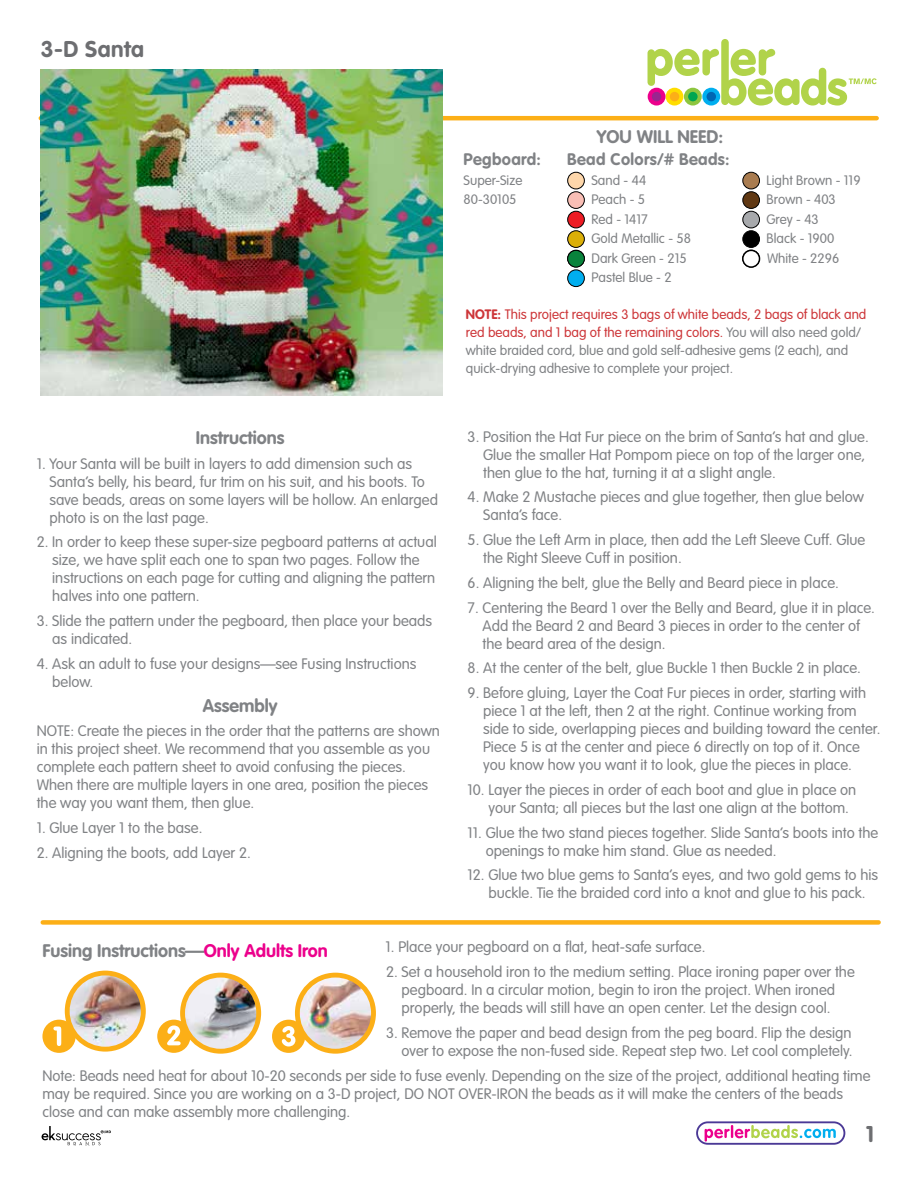
<style>
.page{position:relative;width:918px;height:1188px;background:#fff}
.page>*{position:absolute;margin:0;border:0;box-sizing:border-box;transform-origin:0 0}
.t1{font:700 22.5px "VAG Rounded";letter-spacing:.02em;color:#6d6e71}
.t2{font:700 18px "VAG Rounded";color:#808285}
.t3{font:700 16.5px "VAG Rounded";letter-spacing:.02em;color:#808285}
.t4{font:300 15px/18px "VAG Rounded";color:#808285}
.t5{font:300 13.5px/19.5px "VAG Rounded";color:#808285}
.s1{font-weight:700;color:#cd3639}
.s2{color:#cd3639}
.s3{color:#ec008c}
</style>
<div class="page">
<svg style="left:648px;top:39px;width:229px;height:67px"></svg>
<hr style="left:41px;top:116px;width:836px;height:4px;background:#fcaf17">
<svg style="left:42px;top:1126px;width:69px;height:19px"></svg>
<div style="left:696px;top:1121px;width:149px;height:24px;border:2px solid #4b3996;border-radius:11px"></div>
<svg style="left:705px;top:1125px;width:131px;height:17px"></svg>
<img style="left:40px;top:69px;width:402px;height:327px">
<div style="left:568px;top:172px;width:16px;height:17px;background:#fed7ab;border-radius:50%"></div>
<div style="left:567px;top:172px;width:18px;height:17px;border:1px solid #000;border-radius:50%"></div>
<div style="left:743px;top:172px;width:17px;height:17px;background:#a97c50;border-radius:50%"></div>
<div style="left:742px;top:172px;width:18px;height:17px;border:1px solid #000;border-radius:50%"></div>
<div style="left:568px;top:192px;width:16px;height:16px;background:#f9beb5;border-radius:50%"></div>
<div style="left:567px;top:191px;width:18px;height:18px;border:1px solid #000;border-radius:50%"></div>
<div style="left:743px;top:192px;width:17px;height:16px;background:#603813;border-radius:50%"></div>
<div style="left:742px;top:191px;width:18px;height:18px;border:1px solid #000;border-radius:50%"></div>
<div style="left:568px;top:211px;width:16px;height:17px;background:#ed1c24;border-radius:50%"></div>
<div style="left:567px;top:211px;width:18px;height:17px;border:1px solid #000;border-radius:50%"></div>
<div style="left:743px;top:211px;width:17px;height:17px;background:#a7a9ac;border-radius:50%"></div>
<div style="left:742px;top:211px;width:18px;height:17px;border:1px solid #000;border-radius:50%"></div>
<div style="left:568px;top:231px;width:16px;height:16px;background:#dbaf08;border-radius:50%"></div>
<div style="left:567px;top:230px;width:18px;height:18px;border:1px solid #000;border-radius:50%"></div>
<div style="left:743px;top:231px;width:17px;height:16px;background:#000;border-radius:50%"></div>
<div style="left:742px;top:230px;width:18px;height:18px;border:1px solid #000;border-radius:50%"></div>
<div style="left:568px;top:250px;width:16px;height:17px;background:#09833c;border-radius:50%"></div>
<div style="left:567px;top:250px;width:18px;height:17px;border:1px solid #000;border-radius:50%"></div>
<div style="left:568px;top:270px;width:16px;height:17px;background:#00aeef;border-radius:50%"></div>
<div style="left:567px;top:270px;width:18px;height:17px;border:1px solid #000;border-radius:50%"></div>
<div style="left:742px;top:250px;width:18px;height:18px;border:2px solid #000;border-radius:50%"></div>
<div style="left:43px;top:920px;width:836px;height:5px;background:#fcaf17"></div>
<div style="left:157px;top:1020px;width:33px;height:33px;background:#fcaf17;border-radius:50%"></div>
<svg style="left:167px;top:1026px;width:14px;height:19px"></svg>
<div style="left:272px;top:1020px;width:33px;height:33px;background:#fcaf17;border-radius:50%"></div>
<svg style="left:282px;top:1026px;width:13px;height:20px"></svg>
<div style="left:42px;top:1020px;width:34px;height:33px;background:#fcaf17;border-radius:50%"></div>
<svg style="left:53px;top:1027px;width:8px;height:19px"></svg>
<div style="left:65px;top:971px;width:81px;height:81px;background:#fcaf17;border-radius:50%"></div>
<img style="left:70px;top:975px;width:71px;height:72px;border-radius:36px">
<svg style="left:180px;top:973px;width:81px;height:81px"></svg>
<img style="left:185px;top:978px;width:71px;height:71px;border-radius:36px">
<svg style="left:295px;top:973px;width:81px;height:81px"></svg>
<img style="left:300px;top:978px;width:71px;height:71px;border-radius:36px">
<h1 class="t1" style="left:41px;top:35px;width:105px">3-D Santa</h1>
<p class="t2" style="left:196px;top:427px;width:90px">Instructions</p>
<p class="t4" style="left:50px;top:454px;width:390px;text-indent:-13px">1. Your Santa will be built in layers to add dimension such as Santa’s belly, his beard, fur trim on his suit, and his boots. To save beads, areas on some layers will be hollow. An enlarged photo is on the last page.</p>
<p class="t4" style="left:52px;top:533px;width:386px;text-indent:-16px">2. In order to keep these super-size pegboard patterns at actual size, we have split each one to span two pages. Follow the instructions on each page for cutting and aligning the pattern halves into one pattern.</p>
<p class="t4" style="left:52px;top:612px;width:381px;text-indent:-16px">3. Slide the pattern under the pegboard, then place your beads as indicated.</p>
<p class="t4" style="left:52px;top:655px;width:366px;text-indent:-16px">4. Ask an adult to fuse your designs—see Fusing Instructions below.</p>
<p class="t2" style="left:203px;top:695px;width:76px">Assembly</p>
<p class="t4" style="left:37px;top:722px;width:405px">NOTE: Create the pieces in the order that the patterns are shown in this project sheet. We recommend that you assemble as you complete each pattern sheet to avoid confusing the pieces.<br>When there are multiple layers in one area, position the pieces the way you want them, then glue.</p>
<p class="t4" style="left:37px;top:819px;width:167px">1. Glue Layer 1 to the base.</p>
<p class="t4" style="left:37px;top:844px;width:216px">2. Aligning the boots, add Layer 2.</p>
<p class="t2" style="left:597px;top:127px;width:128px">YOU WILL NEED:</p>
<p class="t3" style="left:464px;top:150px;width:79px">Pegboard:</p>
<p class="t5" style="left:464px;top:170px;width:60px">Super-Size<br>80-30105</p>
<p class="t3" style="left:567px;top:150px;width:164px">Bead Colors/# Beads:</p>
<p class="t5" style="left:592px;top:170px;width:101px">Sand - 44<br>Peach - 5<br>Red - 1417<br>Gold Metallic - 58<br>Dark Green - 215<br>Pastel Blue - 2</p>
<p class="t5" style="left:767px;top:170px;width:95px">Light Brown - 119<br>Brown - 403<br>Grey - 43<br>Black - 1900<br>White - 2296</p>
<p class="t5" style="left:466px;top:306px;width:402px;line-height:18px"><span class="s1">NOTE:</span> <span class="s2">This project requires 3 bags of white beads, 2 bags of black and red beads, and 1 bag of the remaining colors.</span> You will also need gold/ white braided cord, blue and gold self-adhesive gems (2 each), and quick-drying adhesive to complete your project.</p>
<p class="t4" style="left:483px;top:427px;width:387px;text-indent:-16px">3. Position the Hat Fur piece on the brim of Santa’s hat and glue.<br>Glue the smaller Hat Pompom piece on top of the larger one, then glue to the hat, turning it at a slight angle.</p>
<p class="t4" style="left:483px;top:488px;width:382px;text-indent:-16px">4. Make 2 Mustache pieces and glue together, then glue below<br>Santa’s face.</p>
<p class="t4" style="left:483px;top:531px;width:384px;text-indent:-16px">5. Glue the Left Arm in place, then add the Left Sleeve Cuff. Glue the Right Sleeve Cuff in position.</p>
<p class="t4" style="left:468px;top:574px;width:373px">6. Aligning the belt, glue the Belly and Beard piece in place.</p>
<p class="t4" style="left:483px;top:598px;width:394px;text-indent:-15px">7. Centering the Beard 1 over the Belly and Beard, glue it in place.<br>Add the Beard 2 and Beard 3 pieces in order to the center of the beard area of the design.</p>
<p class="t4" style="left:468px;top:659px;width:395px">8. At the center of the belt, glue Buckle 1 then Buckle 2 in place.</p>
<p class="t4" style="left:483px;top:684px;width:399px;text-indent:-16px">9. Before gluing, Layer the Coat Fur pieces in order, starting with piece 1 at the left, then 2 at the right. Continue working from side to side, overlapping pieces and building toward the center.<br>Piece 5 is at the center and piece 6 directly on top of it. Once you know how you want it to look, glue the pieces in place.</p>
<p class="t4" style="left:488px;top:781px;width:369px;text-indent:-21px">10. Layer the pieces in order of each boot and glue in place on your Santa; all pieces but the last one align at the bottom.</p>
<p class="t4" style="left:486px;top:823px;width:394px;text-indent:-18px">11. Glue the two stand pieces together. Slide Santa’s boots into the openings to make him stand. Glue as needed.</p>
<p class="t4" style="left:468px;top:866px;width:412px;text-align:center">12. Glue two blue gems to Santa’s eyes, and two gold gems to his buckle. Tie the braided cord into a knot and glue to his pack.</p>
<p class="t4" style="left:386px;top:938px;width:321px">1. Place your pegboard on a flat, heat-safe surface.</p>
<p class="t4" style="left:386px;top:963px;width:470px;text-align:center">2. Set a household iron to the medium setting. Place ironing paper over the pegboard. In a circular motion, begin to iron the project. When ironed properly, the beads will still have an open center. Let the design cool.</p>
<p class="t4" style="left:386px;top:1024px;width:468px;text-align:right">3. Remove the paper and bead design from the peg board. Flip the design over to expose the non-fused side. Repeat step two. Let cool completely.</p>
<p class="t4" style="left:42px;top:1066px;width:830px">Note: Beads need heat for about 10-20 seconds per side to fuse evenly. Depending on the size of the project, additional heating time may be required. Since you are working on a 3-D project, DO NOT OVER-IRON the beads as it will make the centers of the beads close and can make assembly more challenging.</p>
<p class="t2" style="left:42px;top:940px;width:287px">Fusing Instructions—<span class="s3">Only Adults Iron</span></p>
<h1 class="t1" style="left:866px;top:1120px;width:10px">1</h1>
</div>
